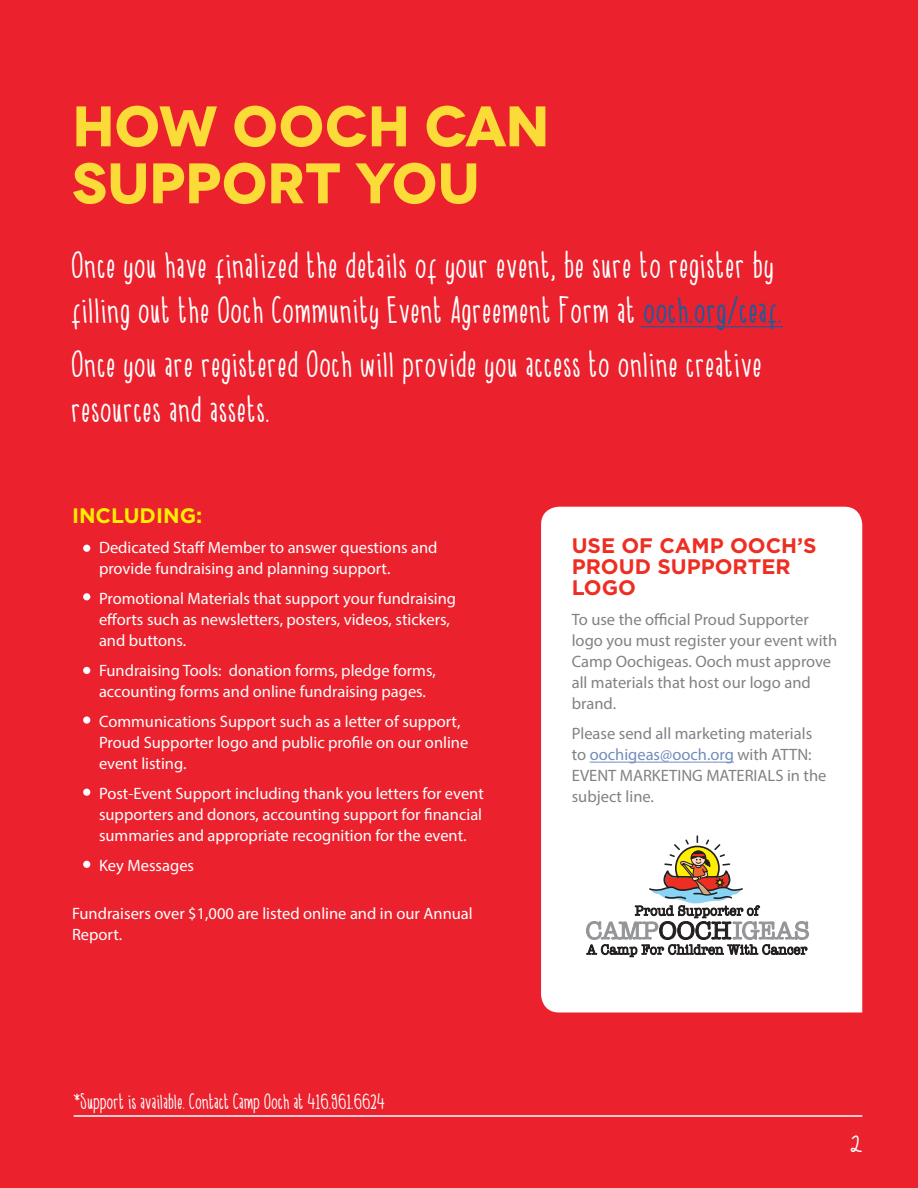
<style>
.page{position:relative;width:918px;height:1188px;background:#eb212d}
.page>*{position:absolute;margin:0;border:0;box-sizing:border-box;transform-origin:0 0}
.t1{font:700 57px/57px "Novecentowide";letter-spacing:-.01em;color:#fbdb38}
.Paragraph_Style_1{font:36px/45px "A Dayin September";letter-spacing:.06em;color:#fff}
.Paragraph_Style_1-2{font:21px "A Dayin September";letter-spacing:.04em;color:#fff}
.Paragraph_Style_1-3{font:700 21px/21px "Gotham";color:#ee2e22}
.Paragraph_Style_1-4{font:700 21px "Gotham";color:#ffee01}
.Paragraph_Style_1-5{font:16.5px/21px "Myriad Pro";color:#fff}
.Paragraph_Style_1-6{font:16.5px/21px "Myriad Pro";color:#808285}
.s1{color:#175d9e}
.s2{color:#738cbd}
</style>
<div class="page">
<div style="left:541px;top:507px;width:321px;height:505px;background:#fff"></div>
<div style="left:83px;top:545px;width:7px;height:7px;background:#fff;border-radius:50%"></div>
<div style="left:83px;top:593px;width:7px;height:7px;background:#fff;border-radius:50%"></div>
<div style="left:83px;top:667px;width:7px;height:7px;background:#fff;border-radius:50%"></div>
<div style="left:83px;top:716px;width:7px;height:8px;background:#fff;border-radius:50%"></div>
<div style="left:83px;top:789px;width:7px;height:7px;background:#fff;border-radius:50%"></div>
<div style="left:83px;top:861px;width:7px;height:7px;background:#fff;border-radius:50%"></div>
<hr style="left:590px;top:762px;width:144px;height:1px;background:#738cbd">
<svg style="left:586px;top:835px;width:223px;height:122px;background:#d9d5d1"></svg>
<hr style="left:74px;top:1115px;width:788px;height:2px;background:#fff">
<hr style="left:640px;top:326px;width:143px;height:1px;background:#175d9e">
<p class="t1" style="left:72px;top:98px;width:479px">HOW OOCH CAN<br>SUPPORT YOU</p>
<p class="Paragraph_Style_1" style="left:72px;top:245px;width:711px">Once you have finalized the details of your event, be sure to register by filling out the Ooch Community Event Agreement Form at <span class="s1">ooch.org/ceaf.</span></p>
<p class="Paragraph_Style_1" style="left:72px;top:344px;width:691px">Once you are registered Ooch will provide you access to online creative resources and assets.</p>
<p class="Paragraph_Style_1-4" style="left:72px;top:502px;width:132px">INCLUDING:</p>
<p class="Paragraph_Style_1-5" style="left:99px;top:537px;width:340px">Dedicated Staff Member to answer questions and provide fundraising and planning support.</p>
<p class="Paragraph_Style_1-5" style="left:99px;top:588px;width:359px">Promotional Materials that support your fundraising efforts such as newsletters, posters, videos, stickers, and buttons.</p>
<p class="Paragraph_Style_1-5" style="left:99px;top:660px;width:338px">Fundraising Tools: donation forms, pledge forms, accounting forms and online fundraising pages.</p>
<p class="Paragraph_Style_1-5" style="left:99px;top:711px;width:371px">Communications Support such as a letter of support,<br>Proud Supporter logo and public profile on our online event listing.</p>
<p class="Paragraph_Style_1-5" style="left:99px;top:783px;width:386px;text-align:justify">Post-Event Support including thank you letters for event supporters and donors, accounting support for financial summaries and appropriate recognition for the event.</p>
<p class="Paragraph_Style_1-5" style="left:99px;top:855px;width:97px">Key Messages</p>
<p class="Paragraph_Style_1-5" style="left:72px;top:903px;width:402px">Fundraisers over $1,000 are listed online and in our Annual<br>Report.</p>
<p class="Paragraph_Style_1-2" style="left:74px;top:1092px;width:313px">*Support is available. Contact Camp Ooch at 416.961.6624</p>
<p class="Paragraph_Style_1-3" style="left:572px;top:535px;width:246px">USE OF CAMP OOCH’S<br>PROUD SUPPORTER<br>LOGO</p>
<p class="Paragraph_Style_1-6" style="left:572px;top:609px;width:267px">To use the official Proud Supporter logo you must register your event with<br>Camp Oochigeas. Ooch must approve all materials that host our logo and brand.</p>
<p class="Paragraph_Style_1-6" style="left:572px;top:723px;width:256px">Please send all marketing materials to <span class="s2">oochigeas@ooch.org</span> with ATTN:<br>EVENT MARKETING MATERIALS in the subject line.</p>
</div>
